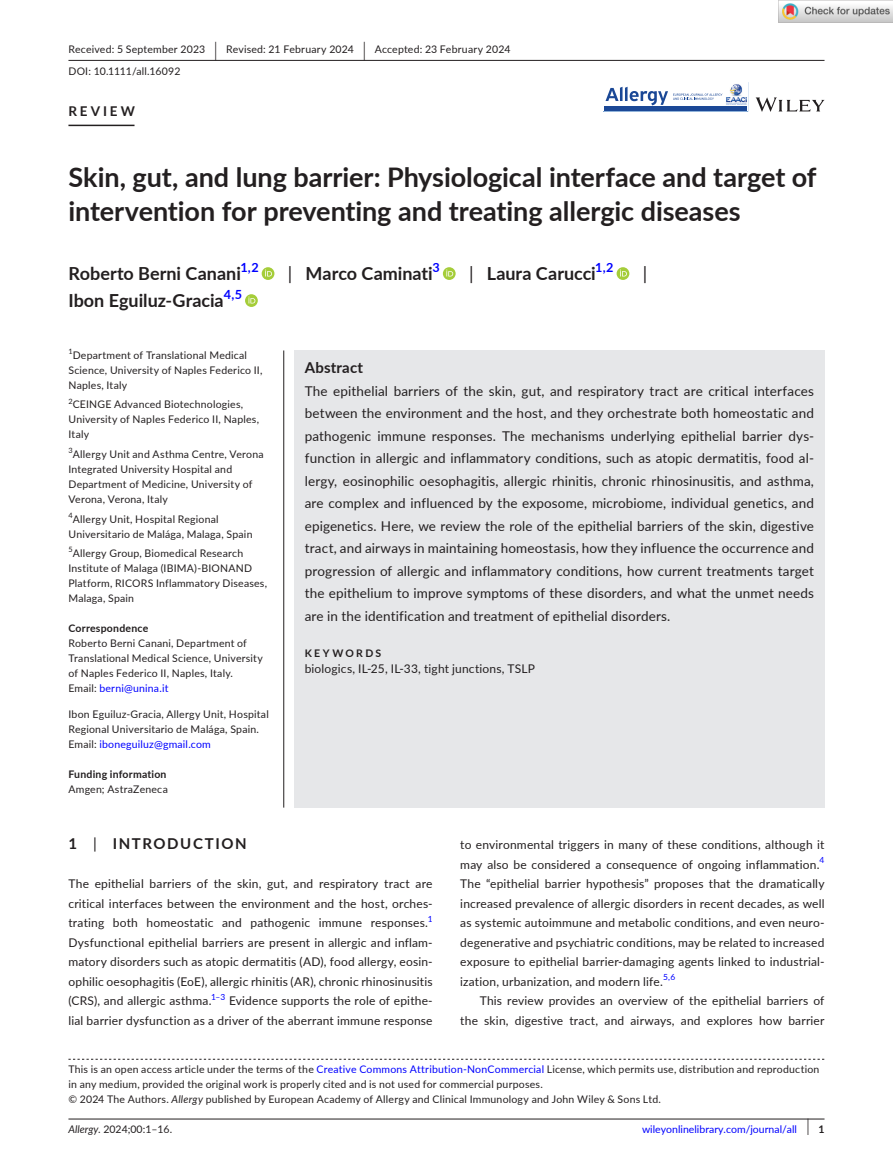
<style>
.page{position:relative;width:893px;height:1174px;background:#fff}
.page>*{position:absolute;margin:0;border:0;box-sizing:border-box;transform-origin:0 0}
.t1{font:700 27px/34.5px "Lato";letter-spacing:-.005em;color:#231f20}
.t2{font:700 18px "Lato";color:#231f20}
.t3{font:18px "Lato";color:#231f20}
.t4{font:700 15px "Lato";letter-spacing:.1em;color:#231f20}
.t5{font:700 15px "Lato";letter-spacing:.015em;color:#231f20}
.t6{font:13.5px/22.5px "Lato";letter-spacing:.01em;color:#231f20;text-align:justify}
.t7{font:700 13.5px "Lato";letter-spacing:.215em;color:#231f20}
.t8{font:700 12.6px "Lato";color:#00f}
.t9{font:12px/19.5px "Lato";letter-spacing:.015em;color:#231f20;text-align:justify}
.t10{font:10.5px/15px "Lato";letter-spacing:.02em;color:#231f20}
.t11{font:10.5px "Lato";color:#00f}
.t12{font:700 10.5px "Lato";letter-spacing:.02em;color:#231f20}
.t13{font:700 10.5px "Lato";letter-spacing:.22em;color:#231f20}
.t14{font:8.4px "Lato";color:#00f}
.t15{font:7.35px "Lato";color:#231f20}
.s1{font-size:19.65px}
.s2{font-weight:400}
.s3{color:#00f}
.s4{font-style:italic}
.s5{font-size:17.4px;color:#231f20}
.s6{font-weight:700;color:#231f20}
</style>
<div class="page">
<hr style="left:68px;top:1118px;width:756px;height:1px;background:#231f20">
<svg style="left:756px;top:97px;width:68px;height:15px"></svg>
<svg style="left:603px;top:86px;width:145px;height:26px"></svg>
<div style="left:604px;top:106px;width:143px;height:5px;background:#1b4896"></div>
<img style="left:725px;top:84px;width:22px;height:21px">
<hr style="left:68px;top:60px;width:756px;height:1px;background:#231f20">
<hr style="left:68px;top:125px;width:67px;height:1px;background:#231f20">
<svg style="left:262px;top:267px;width:12px;height:13px"></svg>
<svg style="left:265px;top:269px;width:7px;height:7px"></svg>
<svg style="left:443px;top:267px;width:13px;height:13px"></svg>
<svg style="left:446px;top:269px;width:7px;height:7px"></svg>
<svg style="left:617px;top:267px;width:12px;height:13px"></svg>
<svg style="left:620px;top:269px;width:7px;height:7px"></svg>
<svg style="left:245px;top:294px;width:13px;height:13px"></svg>
<svg style="left:248px;top:296px;width:7px;height:7px"></svg>
<svg style="left:68px;top:1058px;width:756px;height:1px"></svg>
<hr style="left:283px;top:350px;width:1px;height:457px;background:#231f20">
<div style="left:294px;top:350px;width:530px;height:333px;background:#e6e7e9"></div>
<div style="left:294px;top:683px;width:530px;height:124px;background:#e6e7e9"></div>
<img style="left:779px;top:0;width:114px;height:23px">
<p class="t10" style="left:68px;top:38px;width:443px;line-height:21.8px">Received: 5 September 2023 <span class="s1">|</span> Revised: 21 February 2024 <span class="s1">|</span> Accepted: 23 February 2024<br>DOI: 10.1111/all.16092</p>
<p class="t7" style="left:68px;top:101px;width:68px">REVIEW</p>
<h1 class="t1" style="left:68px;top:159px;width:750px">Skin, gut, and lung barrier: Physiological interface and target of intervention for preventing and treating allergic diseases</h1>
<h2 class="t2" style="left:68px;top:260px;width:174px">Roberto Berni Canani</h2>
<p class="t8" style="left:240px;top:258px;width:20px">1,2</p>
<h2 class="t2" style="left:288px;top:260px;width:146px"><span class="s2">|</span> Marco Caminati</h2>
<p class="t8" style="left:433px;top:258px;width:9px">3</p>
<h2 class="t2" style="left:469px;top:260px;width:128px"><span class="s2">|</span> Laura Carucci</h2>
<p class="t8" style="left:595px;top:258px;width:20px">1,2</p>
<h2 class="t3" style="left:643px;top:260px;width:6px">|</h2>
<h2 class="t2" style="left:68px;top:287px;width:157px">Ibon Eguiluz-Gracia</h2>
<p class="t8" style="left:224px;top:285px;width:20px">4,5</p>
<p class="t15" style="left:68px;top:346px;width:6px">1</p>
<p class="t10" style="left:68px;top:347px;width:196px;text-indent:4px">Department of Translational Medical<br>Science, University of Naples Federico II,<br>Naples, Italy</p>
<p class="t15" style="left:68px;top:396px;width:6px">2</p>
<p class="t10" style="left:68px;top:397px;width:192px;text-indent:4px">CEINGE Advanced Biotechnologies,<br>University of Naples Federico II, Naples,<br>Italy</p>
<p class="t10" style="left:68px;top:446px;width:197px"><sup>3</sup>Allergy Unit and Asthma Centre, Verona Integrated University Hospital and Department of Medicine, University of Verona, Verona, Italy</p>
<p class="t10" style="left:68px;top:511px;width:186px"><sup>4</sup>Allergy Unit, Hospital Regional<br>Universitario de Malága, Malaga, Spain</p>
<p class="t10" style="left:68px;top:545px;width:200px"><sup>5</sup>Allergy Group, Biomedical Research Institute of Malaga (IBIMA)-BIONAND Platform, RICORS Inflammatory Diseases, Malaga, Spain</p>
<p class="t12" style="left:68px;top:620px;width:81px">Correspondence</p>
<p class="t10" style="left:68px;top:635px;width:196px">Roberto Berni Canani, Department of Translational Medical Science, University of Naples Federico II, Naples, Italy.<br>Email: <span class="s3">berni@unina.it</span></p>
<p class="t10" style="left:68px;top:706px;width:202px">Ibon Eguiluz-Gracia, Allergy Unit, Hospital<br>Regional Universitario de Malága, Spain.<br>Email: <span class="s3">iboneguiluz@gmail.com</span></p>
<p class="t12" style="left:68px;top:766px;width:100px">Funding information</p>
<p class="t10" style="left:68px;top:781px;width:101px">Amgen; AstraZeneca</p>
<h3 class="t5" style="left:305px;top:356px;width:60px">Abstract</h3>
<p class="t6" style="left:305px;top:379px;width:511px">The epithelial barriers of the skin, gut, and respiratory tract are critical interfaces between the environment and the host, and they orchestrate both homeostatic and pathogenic immune responses. The mechanisms underlying epithelial barrier dys&shy;function in allergic and inflammatory conditions, such as atopic dermatitis, food al&shy;lergy, eosinophilic oesophagitis, allergic rhinitis, chronic rhinosinusitis, and asthma, are complex and influenced by the exposome, microbiome, individual genetics, and epigenetics. Here, we review the role of the epithelial barriers of the skin, digestive tract, and airways in maintaining homeostasis, how they influence the occurrence and progression of allergic and inflammatory conditions, how current treatments target the epithelium to improve symptoms of these disorders, and what the unmet needs are in the identification and treatment of epithelial disorders.</p>
<p class="t13" style="left:305px;top:645px;width:78px">KEYWORDS</p>
<p class="t9" style="left:305px;top:658px;width:232px">biologics, IL-25, IL-33, tight junctions, TSLP</p>
<h3 class="t4" style="left:68px;top:833px;width:180px">1 <span class="s2">|</span> INTRODUCTION</h3>
<p class="t9" style="left:68px;top:873px;width:366px">The epithelial barriers of the skin, gut, and respiratory tract are critical interfaces between the environment and the host, orches&shy;trating both homeostatic and pathogenic immune responses.</p>
<p class="t14" style="left:428px;top:913px;width:6px">1</p>
<p class="t9" style="left:68px;top:932px;width:366px">Dysfunctional epithelial barriers are present in allergic and inflam&shy;matory disorders such as atopic dermatitis (AD), food allergy, eosin&shy;ophilic oesophagitis (EoE), allergic rhinitis (AR), chronic rhinosinusitis (CRS), and allergic asthma.<sup>1–3</sup> Evidence supports the role of epithe&shy;lial barrier dysfunction as a driver of the aberrant immune response</p>
<p class="t9" style="left:460px;top:834px;width:366px">to environmental triggers in many of these conditions, although it may also be considered a consequence of ongoing inflammation.<sup>4<br></sup>The “epithelial barrier hypothesis” proposes that the dramatically increased prevalence of allergic disorders in recent decades, as well as systemic autoimmune and metabolic conditions, and even neuro&shy;degenerative and psychiatric conditions, may be related to increased exposure to epithelial barrier-damaging agents linked to industrial&shy;ization, urbanization, and modern life.</p>
<p class="t14" style="left:663px;top:971px;width:14px">5,6</p>
<p class="t9" style="left:460px;top:990px;width:366px;text-align:right">This review provides an overview of the epithelial barriers of the skin, digestive tract, and airways, and explores how barrier</p>
<p class="t10" style="left:68px;top:1061px;width:752px">This is an open access article under the terms of the <span class="s3">Creative Commons Attribution-NonCommercial</span> License, which permits use, distribution and reproduction in any medium, provided the original work is properly cited and is not used for commercial purposes.<br>© 2024 The Authors. <span class="s4">Allergy</span> published by European Academy of Allergy and Clinical Immunology and John Wiley &amp; Sons Ltd.</p>
<p class="t10" style="left:68px;top:1121px;width:105px"><span class="s4">Allergy.</span> 2024;00:1–16.</p>
<p class="t11" style="left:642px;top:1121px;width:184px">wileyonlinelibrary.com/journal/all <span class="s5">|</span> <span class="s6">1</span></p>
</div>
